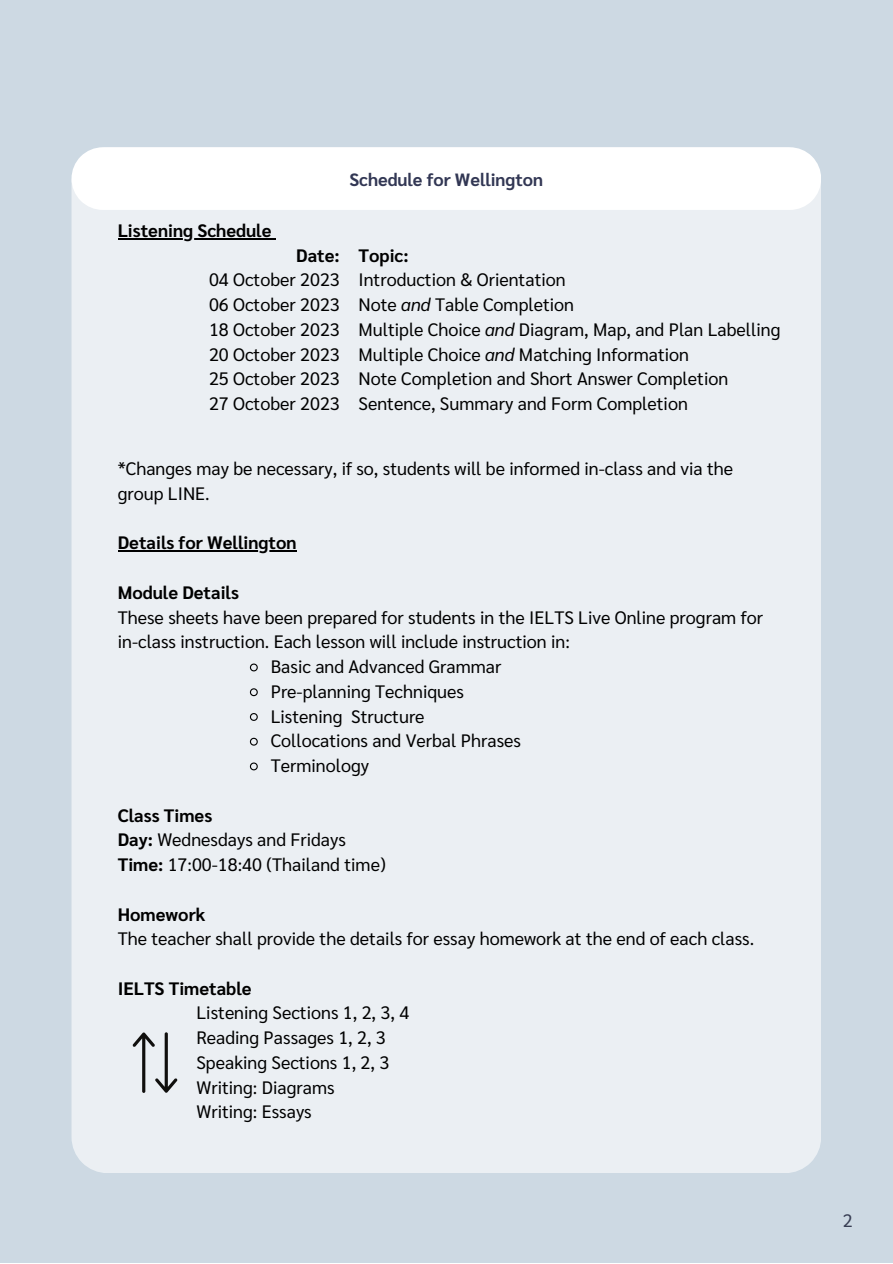
<style>
.page{position:relative;width:893px;height:1264px;background:#fff}
.page>*{position:absolute;margin:0;border:0;box-sizing:border-box;transform-origin:0 0}
.t1{font:18px/24.8px "Sarabun";color:#000}
.t2{font:700 18px "Sarabun";color:#000}
.t3{font:18px "Sarabun";color:#383e54}
.t4{font:700 17.7px "Sarabun";color:#323754}
.s1{font-style:italic}
.s2{font-weight:700}
</style>
<div class="page">
<div style="left:0;top:0;width:892px;height:1262px;background:#cdd9e3"></div>
<div style="left:71px;top:210px;width:750px;height:963px;background:#ebeff3"></div>
<svg style="left:249px;top:662px;width:9px;height:10px"></svg>
<svg style="left:249px;top:687px;width:9px;height:10px"></svg>
<svg style="left:249px;top:712px;width:9px;height:9px"></svg>
<svg style="left:249px;top:737px;width:9px;height:9px"></svg>
<svg style="left:249px;top:761px;width:9px;height:10px"></svg>
<hr style="left:118px;top:550px;width:178px;height:1px;background:#000">
<svg style="left:132px;top:1032px;width:45px;height:60px;background:#bec1c4"></svg>
<hr style="left:118px;top:238px;width:153px;height:1px;background:#000">
<div style="left:71px;top:147px;width:750px;height:63px;background:#fff"></div>
<p class="t4" style="left:349px;top:167px;width:195px">Schedule for Wellington</p>
<p class="t2" style="left:118px;top:218px;width:155px">Listening Schedule</p>
<p class="t2" style="left:296px;top:242px;width:45px">Date:</p>
<p class="t1" style="left:209px;top:266px;width:132px">04 October 2023</p>
<p class="t1" style="left:209px;top:291px;width:132px">06 October 2023</p>
<p class="t1" style="left:209px;top:316px;width:132px">18 October 2023</p>
<p class="t1" style="left:209px;top:340px;width:132px">20 October 2023</p>
<p class="t1" style="left:209px;top:365px;width:132px">25 October 2023</p>
<p class="t1" style="left:209px;top:390px;width:132px">27 October 2023</p>
<p class="t2" style="left:358px;top:242px;width:52px">Topic:</p>
<p class="t1" style="left:358px;top:266px;width:209px">Introduction &amp; Orientation</p>
<p class="t1" style="left:358px;top:291px;width:217px">Note <span class="s1">and</span> Table Completion</p>
<p class="t1" style="left:358px;top:316px;width:423px">Multiple Choice <span class="s1">and</span> Diagram, Map, and Plan Labelling</p>
<p class="t1" style="left:358px;top:340px;width:332px">Multiple Choice <span class="s1">and</span> Matching Information</p>
<p class="t1" style="left:358px;top:365px;width:371px">Note Completion and Short Answer Completion</p>
<p class="t1" style="left:358px;top:390px;width:331px">Sentence, Summary and Form Completion</p>
<p class="t1" style="left:118px;top:455px;width:617px">*Changes may be necessary, if so, students will be informed in-class and via the group LINE.</p>
<p class="t2" style="left:118px;top:530px;width:180px">Details for Wellington</p>
<p class="t2" style="left:118px;top:579px;width:123px">Module Details</p>
<p class="t1" style="left:118px;top:603px;width:646px">These sheets have been prepared for students in the IELTS Live Online program for in-class instruction. Each lesson will include instruction in:</p>
<p class="t1" style="left:271px;top:653px;width:232px">Basic and Advanced Grammar</p>
<p class="t1" style="left:271px;top:678px;width:195px">Pre-planning Techniques</p>
<p class="t1" style="left:271px;top:702px;width:155px">Listening Structure</p>
<p class="t1" style="left:271px;top:727px;width:252px">Collocations and Verbal Phrases</p>
<p class="t1" style="left:271px;top:752px;width:100px">Terminology</p>
<p class="t2" style="left:118px;top:802px;width:96px">Class Times</p>
<p class="t1" style="left:118px;top:826px;width:230px"><span class="s2">Day:</span> Wednesdays and Fridays</p>
<p class="t1" style="left:118px;top:851px;width:269px"><span class="s2">Time:</span> 17:00-18:40 (Thailand time)</p>
<p class="t2" style="left:118px;top:901px;width:89px">Homework</p>
<p class="t1" style="left:118px;top:925px;width:638px">The teacher shall provide the details for essay homework at the end of each class.</p>
<p class="t2" style="left:118px;top:975px;width:135px">IELTS Timetable</p>
<p class="t1" style="left:196px;top:999px;width:214px">Listening Sections 1, 2, 3, 4</p>
<p class="t1" style="left:196px;top:1024px;width:191px">Reading Passages 1, 2, 3</p>
<p class="t1" style="left:196px;top:1049px;width:194px">Speaking Sections 1, 2, 3</p>
<p class="t1" style="left:196px;top:1073px;width:140px">Writing: Diagrams</p>
<p class="t1" style="left:196px;top:1098px;width:117px">Writing: Essays</p>
<p class="t3" style="left:842px;top:1207px;width:11px">2</p>
</div>
